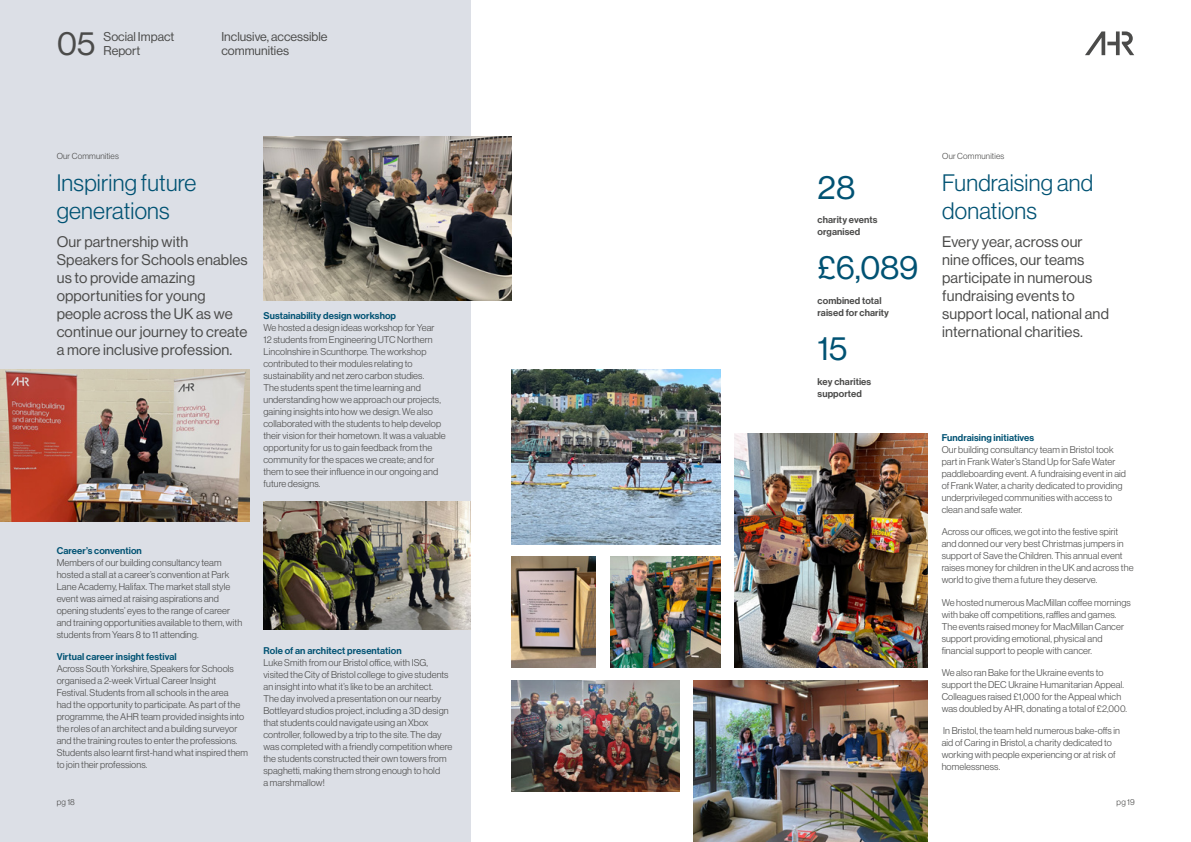
<style>
.page{position:relative;width:1191px;height:842px;background:#fff}
.page>*{position:absolute;margin:0;border:0;box-sizing:border-box;transform-origin:0 0}
.t1{font:33.1px "N Haas Grotesk DS Pro 55 Rg";letter-spacing:-.005em;color:#005273}
.t2{font:33.1px "N Haas Grotesk DS Pro 55 Rg";color:#4b4b4a}
.t3{font:23.3px/28px "N Haas Grotesk DS Pro 45 Lt";letter-spacing:.01em;color:#005273}
.t4{font:15px/18px "N Haas Grotesk DS Pro 55 Rg";letter-spacing:.01em;color:#4b4b4a}
.t5{font:12.5px/14px "N Haas Grotesk DS Pro 55 Rg";color:#4b4b4a}
.t6{font:9.6px/12px "N Haas Grotesk DS Pro 45 Lt";letter-spacing:.01em;color:#4b4b4a}
.t7{font:9.6px "N Haas Grotesk DS Pro 65 Md";letter-spacing:.01em;color:#005273}
.t8{font:9.6px/12px "N Haas Grotesk DS Pro 65 Md";letter-spacing:.01em;color:#4b4b4a}
.t9{font:8.5px "N Haas Grotesk DS Pro 45 Lt";letter-spacing:.02em;color:#4b4b4a}
</style>
<div class="page">
<div style="left:0;top:0;width:470px;height:842px;background:#dcdfe6"></div>
<img style="left:0;top:369px;width:249px;height:153px">
<img style="left:264px;top:136px;width:248px;height:164px">
<img style="left:264px;top:502px;width:206px;height:127px">
<img style="left:511px;top:556px;width:84px;height:111px">
<img style="left:610px;top:556px;width:110px;height:111px">
<img style="left:511px;top:369px;width:209px;height:175px">
<img style="left:735px;top:434px;width:192px;height:233px">
<img style="left:693px;top:680px;width:234px;height:162px">
<img style="left:511px;top:680px;width:168px;height:111px">
<svg style="left:1085px;top:31px;width:49px;height:24px"></svg>
<h1 class="t2" style="left:57px;top:24px;width:40px">05</h1>
<h3 class="t5" style="left:104px;top:30px;width:72px">Social Impact<br>Report</h3>
<h3 class="t5" style="left:221px;top:30px;width:108px">Inclusive, accessible communities</h3>
<p class="t9" style="left:57px;top:151px;width:64px">Our Communities</p>
<h2 class="t3" style="left:57px;top:169px;width:141px">Inspiring future generations</h2>
<h3 class="t4" style="left:57px;top:233px;width:192px">Our partnership with<br>Speakers for Schools enables us to provide amazing opportunities for young people across the UK as we continue our journey to create a more inclusive profession.</h3>
<p class="t7" style="left:263px;top:310px;width:134px">Sustainability design workshop</p>
<p class="t6" style="left:263px;top:322px;width:184px">We hosted a design ideas workshop for Year<br>12 students from Engineering UTC Northern Lincolnshire in Scunthorpe. The workshop contributed to their modules relating to sustainability and net zero carbon studies.<br>The students spent the time learning and understanding how we approach our projects, gaining insights into how we design. We also collaborated with the students to help develop their vision for their hometown. It was a valuable opportunity for us to gain feedback from the community for the spaces we create; and for them to see their influence in our ongoing and future designs.</p>
<p class="t7" style="left:57px;top:545px;width:87px">Career’s convention</p>
<p class="t6" style="left:57px;top:556px;width:187px">Members of our building consultancy team hosted a stall at a career’s convention at Park Lane Academy, Halifax. The market stall style event was aimed at raising aspirations and opening students’ eyes to the range of career and training opportunities available to them, with students from Years 8 to 11 attending.</p>
<p class="t7" style="left:57px;top:651px;width:121px">Virtual career insight festival</p>
<p class="t6" style="left:57px;top:662px;width:193px">Across South Yorkshire, Speakers for Schools organised a 2-week Virtual Career Insight Festival. Students from all schools in the area<br>had the opportunity to participate. As part of the programme, the AHR team provided insights into the roles of an architect and a building surveyor and the training routes to enter the professions.<br>Students also learnt first-hand what inspired them to join their professions.</p>
<p class="t7" style="left:263px;top:645px;width:140px">Role of an architect presentation</p>
<p class="t6" style="left:263px;top:656px;width:190px">Luke Smith from our Bristol office, with ISG, visited the City of Bristol college to give students an insight into what it’s like to be an architect.<br>The day involved a presentation on our nearby Bottleyard studios project, including a 3D design that students could navigate using an Xbox controller, followed by a trip to the site. The day was completed with a friendly competition where the students constructed their own towers from spaghetti, making them strong enough to hold<br>a marshmallow!</p>
<h1 class="t1" style="left:817px;top:168px;width:39px">28</h1>
<p class="t8" style="left:817px;top:214px;width:61px">charity events organised</p>
<h1 class="t1" style="left:817px;top:249px;width:102px">£6,089</h1>
<p class="t8" style="left:817px;top:295px;width:73px">combined total raised for charity</p>
<h1 class="t1" style="left:817px;top:330px;width:31px">15</h1>
<p class="t8" style="left:817px;top:376px;width:55px">key charities supported</p>
<p class="t9" style="left:942px;top:151px;width:64px">Our Communities</p>
<h2 class="t3" style="left:942px;top:169px;width:152px">Fundraising and donations</h2>
<h3 class="t4" style="left:942px;top:233px;width:168px">Every year, across our nine offices, our teams participate in numerous fundraising events to support local, national and international charities.</h3>
<p class="t7" style="left:941px;top:432px;width:94px">Fundraising initiatives</p>
<p class="t6" style="left:941px;top:444px;width:186px">Our building consultancy team in Bristol took part in Frank Water’s Stand Up for Safe Water paddleboarding event. A fundraising event in aid of Frank Water, a charity dedicated to providing underprivileged communities with access to clean and safe water.</p>
<p class="t6" style="left:941px;top:526px;width:193px">Across our offices, we got into the festive spirit and donned our very best Christmas jumpers in support of Save the Children. This annual event raises money for children in the UK and across the world to give them a future they deserve.</p>
<p class="t6" style="left:941px;top:596px;width:191px">We hosted numerous MacMillan coffee mornings with bake off competitions, raffles and games.<br>The events raised money for MacMillan Cancer support providing emotional, physical and financial support to people with cancer.</p>
<p class="t6" style="left:941px;top:666px;width:187px">We also ran Bake for the Ukraine events to support the DEC Ukraine Humanitarian Appeal.<br>Colleagues raised £1,000 for the Appeal which was doubled by AHR, donating a total of £2,000.</p>
<p class="t6" style="left:941px;top:725px;width:180px">In Bristol, the team held numerous bake-offs in aid of Caring in Bristol, a charity dedicated to working with people experiencing or at risk of homelessness.</p>
<p class="t9" style="left:57px;top:797px;width:20px">pg 18</p>
<p class="t9" style="left:1116px;top:797px;width:20px">pg 19</p>
</div>
